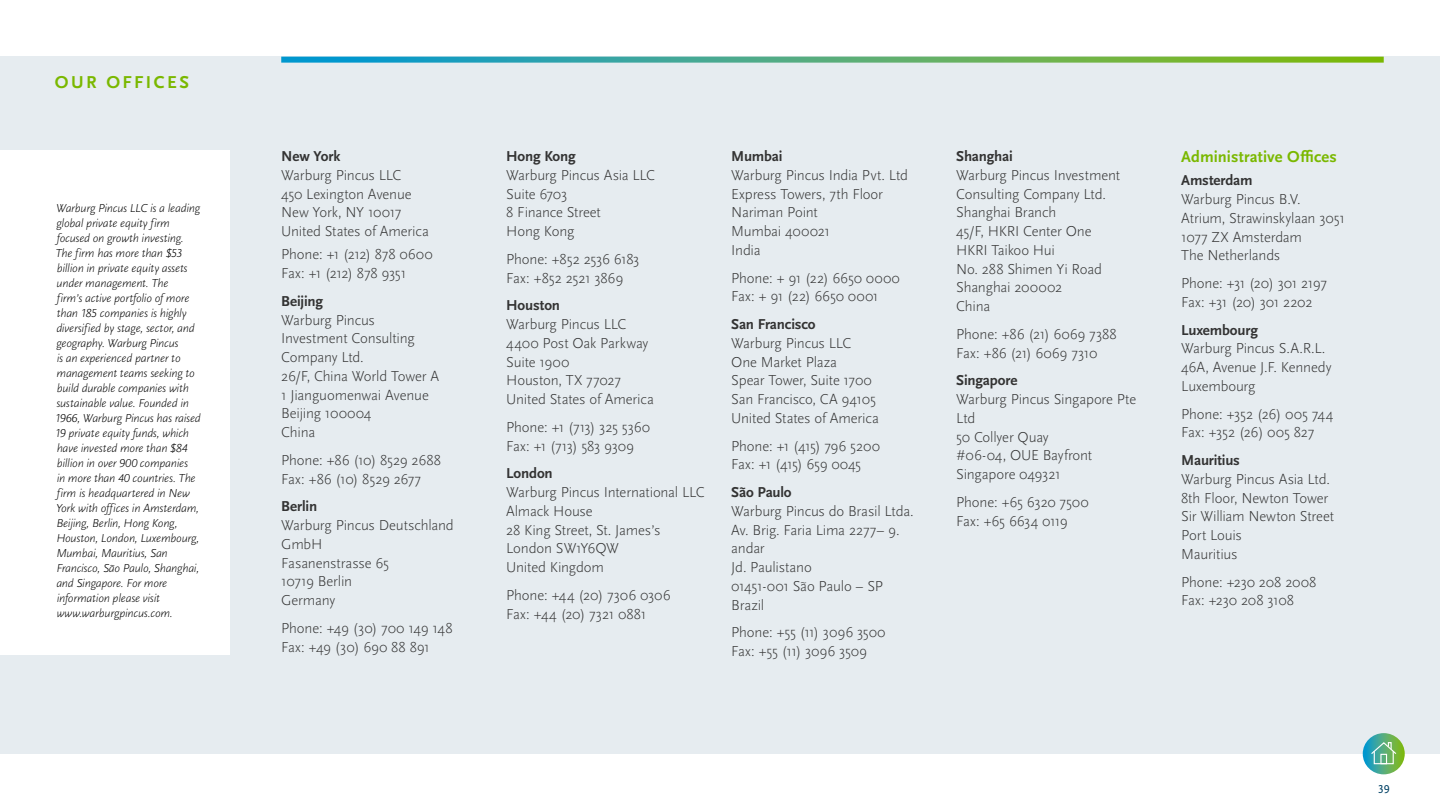
<style>
.page{position:relative;width:1440px;height:810px;background:#fff}
.page>*{position:absolute;margin:0;border:0;box-sizing:border-box;transform-origin:0 0}
.t1{font:700 18px "Scala Sans Pro";letter-spacing:.135em;color:#7ab800}
.t2{font:700 16.5px "Scala Sans Pro";letter-spacing:.005em;color:#7ab800}
.t3{font:300 15px/18.8px "Scala Sans Pro";letter-spacing:-.015em;color:#333}
.t4{font:700 15px "Scala Sans Pro";letter-spacing:-.015em;color:#333}
.t5{font:italic 300 12px/15px "Scala Sans Pro";letter-spacing:-.02em;color:#000}
.t6{font:12px "Scala Sans Pro";color:#004165}
</style>
<div class="page">
<div style="left:0;top:57px;width:1440px;height:697px;background:#e6ecf0"></div>
<svg style="left:281px;top:57px;width:1103px;height:6px"></svg>
<svg style="left:1363px;top:733px;width:42px;height:41px"></svg>
<div style="left:0;top:150px;width:230px;height:505px;background:#fff"></div>
<p class="t1" style="left:55px;top:72px;width:136px">OUR OFFICES</p>
<p class="t5" style="left:55px;top:201px;width:147px">Warburg Pincus LLC is a leading global private equity firm focused on growth investing.<br>The firm has more than $53 billion in private equity assets under management. The<br>firm’s active portfolio of more than 185 companies is highly diversified by stage, sector, and geography. Warburg Pincus<br>is an experienced partner to management teams seeking to build durable companies with sustainable value. Founded in<br>1966, Warburg Pincus has raised<br>19 private equity funds, which have invested more than $84 billion in over 900 companies<br>in more than 40 countries. The firm is headquartered in New<br>York with offices in Amsterdam,<br>Beijing, Berlin, Hong Kong,<br>Houston, London, Luxembourg,<br>Mumbai, Mauritius, San<br>Francisco, São Paulo, Shanghai, and Singapore. For more information please visit www.warburgpincus.com.</p>
<p class="t4" style="left:281px;top:148px;width:61px">New York</p>
<p class="t3" style="left:281px;top:166px;width:149px">Warburg Pincus LLC<br>450 Lexington Avenue<br>New York, NY 10017<br>United States of America</p>
<p class="t3" style="left:281px;top:245px;width:153px">Phone: +1 (212) 878 0600<br>Fax: +1 (212) 878 9351</p>
<p class="t4" style="left:281px;top:292px;width:43px">Beijing</p>
<p class="t3" style="left:281px;top:310px;width:159px">Warburg Pincus<br>Investment Consulting<br>Company Ltd.<br>26/F, China World Tower A<br>1 Jianguomenwai Avenue<br>Beijing 100004<br>China</p>
<p class="t3" style="left:281px;top:451px;width:161px">Phone: +86 (10) 8529 2688<br>Fax: +86 (10) 8529 2677</p>
<p class="t4" style="left:281px;top:498px;width:37px">Berlin</p>
<p class="t3" style="left:281px;top:516px;width:174px">Warburg Pincus Deutschland<br>GmbH<br>Fasanenstrasse 65<br>10719 Berlin<br>Germany</p>
<p class="t3" style="left:281px;top:619px;width:173px">Phone: +49 (30) 700 149 148<br>Fax: +49 (30) 690 88 891</p>
<p class="t4" style="left:506px;top:148px;width:71px">Hong Kong</p>
<p class="t3" style="left:506px;top:166px;width:150px">Warburg Pincus Asia LLC<br>Suite 6703<br>8 Finance Street<br>Hong Kong</p>
<p class="t3" style="left:506px;top:250px;width:135px">Phone: +852 2536 6183<br>Fax: +852 2521 3869</p>
<p class="t4" style="left:506px;top:297px;width:55px">Houston</p>
<p class="t3" style="left:506px;top:315px;width:149px">Warburg Pincus LLC<br>4400 Post Oak Parkway<br>Suite 1900<br>Houston, TX 77027<br>United States of America</p>
<p class="t3" style="left:506px;top:418px;width:145px">Phone: +1 (713) 325 5360<br>Fax: +1 (713) 583 9309</p>
<p class="t4" style="left:506px;top:465px;width:48px">London</p>
<p class="t3" style="left:506px;top:483px;width:200px">Warburg Pincus International LLC<br>Almack House<br>28 King Street, St. James’s<br>London SW1Y6QW<br>United Kingdom</p>
<p class="t3" style="left:506px;top:586px;width:166px">Phone: +44 (20) 7306 0306<br>Fax: +44 (20) 7321 0881</p>
<p class="t4" style="left:731px;top:148px;width:53px">Mumbai</p>
<p class="t3" style="left:731px;top:166px;width:178px">Warburg Pincus India Pvt. Ltd<br>Express Towers, 7th Floor<br>Nariman Point<br>Mumbai 400021<br>India</p>
<p class="t3" style="left:731px;top:268px;width:170px">Phone: + 91 (22) 6650 0000<br>Fax: + 91 (22) 6650 0001</p>
<p class="t4" style="left:731px;top:316px;width:86px">San Francisco</p>
<p class="t3" style="left:731px;top:334px;width:149px">Warburg Pincus LLC<br>One Market Plaza<br>Spear Tower, Suite 1700<br>San Francisco, CA 94105<br>United States of America</p>
<p class="t3" style="left:731px;top:436px;width:150px">Phone: +1 (415) 796 5200<br>Fax: +1 (415) 659 0045</p>
<p class="t4" style="left:731px;top:484px;width:62px">São Paulo</p>
<p class="t3" style="left:731px;top:502px;width:184px">Warburg Pincus do Brasil Ltda.<br>Av. Brig. Faria Lima 2277– 9. andar<br>Jd. Paulistano<br>01451-001 São Paulo – SP<br>Brazil</p>
<p class="t3" style="left:731px;top:623px;width:156px">Phone: +55 (11) 3096 3500<br>Fax: +55 (11) 3096 3509</p>
<p class="t4" style="left:956px;top:148px;width:58px">Shanghai</p>
<p class="t3" style="left:956px;top:166px;width:166px">Warburg Pincus Investment<br>Consulting Company Ltd.<br>Shanghai Branch<br>45/F, HKRI Center One<br>HKRI Taikoo Hui<br>No. 288 Shimen Yi Road<br>Shanghai 200002<br>China</p>
<p class="t3" style="left:956px;top:325px;width:162px">Phone: +86 (21) 6069 7388<br>Fax: +86 (21) 6069 7310</p>
<p class="t4" style="left:956px;top:372px;width:63px">Singapore</p>
<p class="t3" style="left:956px;top:390px;width:182px">Warburg Pincus Singapore Pte<br>Ltd<br>50 Collyer Quay<br>#06-04, OUE Bayfront<br>Singapore 049321</p>
<p class="t3" style="left:956px;top:493px;width:134px">Phone: +65 6320 7500<br>Fax: +65 6634 0119</p>
<p class="t2" style="left:1181px;top:147px;width:157px">Administrative Offices</p>
<p class="t4" style="left:1181px;top:172px;width:73px">Amsterdam</p>
<p class="t3" style="left:1181px;top:190px;width:165px">Warburg Pincus B.V.<br>Atrium, Strawinskylaan 3051<br>1077 ZX Amsterdam<br>The Netherlands</p>
<p class="t3" style="left:1181px;top:274px;width:147px">Phone: +31 (20) 301 2197<br>Fax: +31 (20) 301 2202</p>
<p class="t4" style="left:1181px;top:321px;width:78px">Luxembourg</p>
<p class="t3" style="left:1181px;top:339px;width:152px">Warburg Pincus S.A.R.L.<br>46A, Avenue J.F. Kennedy<br>Luxembourg</p>
<p class="t3" style="left:1181px;top:404px;width:154px">Phone: +352 (26) 005 744<br>Fax: +352 (26) 005 827</p>
<p class="t4" style="left:1181px;top:452px;width:60px">Mauritius</p>
<p class="t3" style="left:1181px;top:470px;width:155px">Warburg Pincus Asia Ltd.<br>8th Floor, Newton Tower<br>Sir William Newton Street<br>Port Louis<br>Mauritius</p>
<p class="t3" style="left:1181px;top:572px;width:137px">Phone: +230 208 2008<br>Fax: +230 208 3108</p>
<p class="t6" style="left:1378px;top:783px;width:13px">39</p>
</div>
